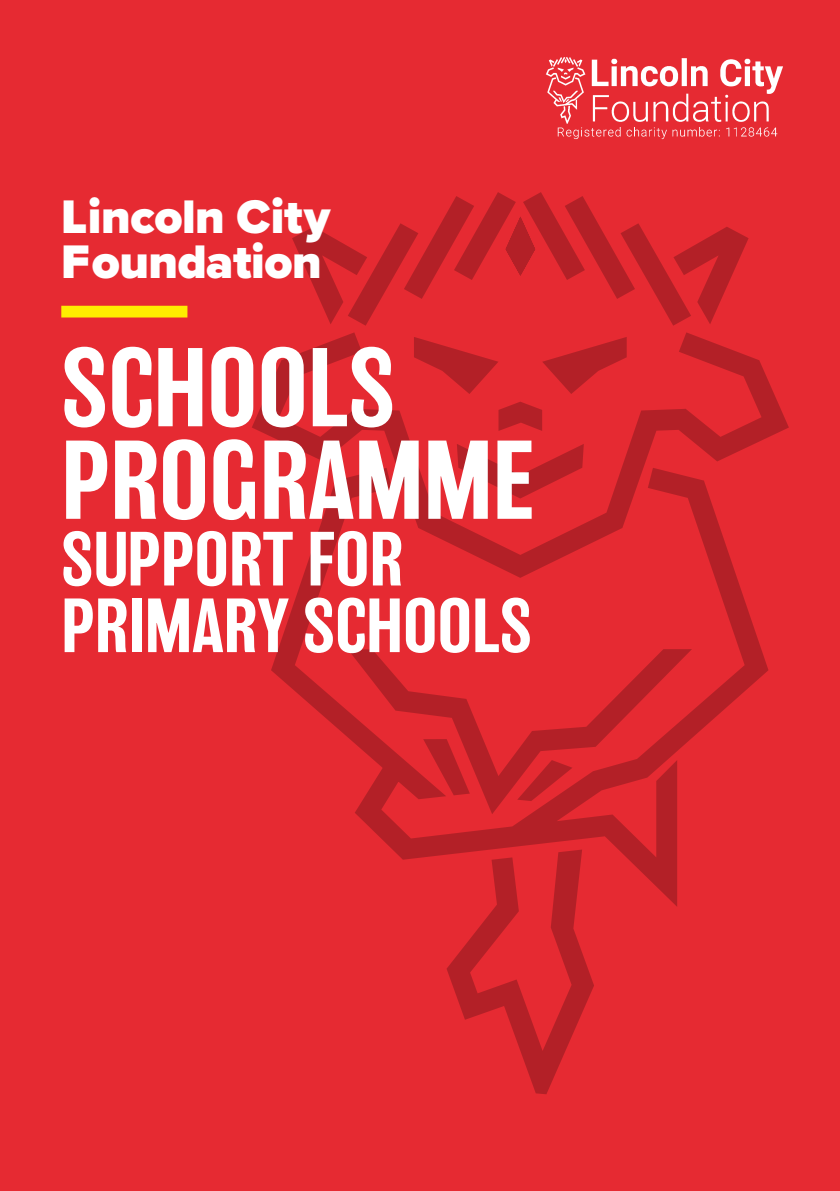
<style>
.page{position:relative;width:840px;height:1191px;background:#fff}
.page>*{position:absolute;margin:0;border:0;box-sizing:border-box;transform-origin:0 0}
.t1{font:500 103px/92.6px "Balboa";color:#fff}
.t2{font:500 70.6px/66.6px "Balboa";color:#fff}
.t3{font:900 48.8px/45.2px "Proxima Nova";letter-spacing:-.01em;color:#fff}
</style>
<div class="page">
<div style="left:0;top:0;width:839px;height:1191px;background:#e62a32"></div>
<svg style="left:252px;top:192px;width:536px;height:902px"></svg>
<div style="left:61px;top:306px;width:126px;height:11px;background:#ffed00"></div>
<img style="left:546px;top:57px;width:237px;height:83px">
<p class="t3" style="left:61px;top:194px;width:270px">Lincoln City<br>Foundation</p>
<h1 class="t1" style="left:61px;top:342px;width:474px">SCHOOLS<br>PROGRAMME</h1>
<p class="t2" style="left:61px;top:526px;width:472px">SUPPORT FOR<br>PRIMARY SCHOOLS</p>
</div>
